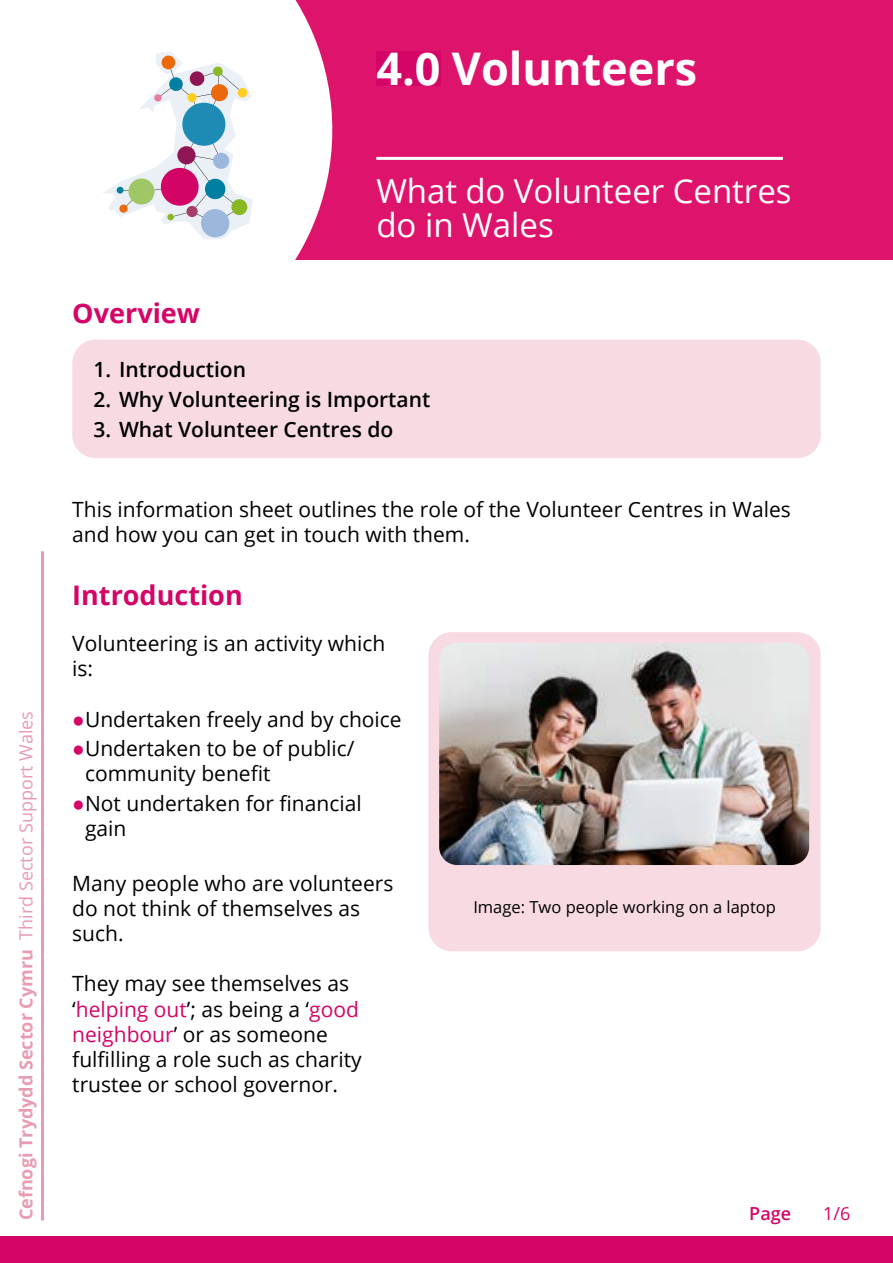
<style>
.page{position:relative;width:893px;height:1263px;background:#fff}
.page>*{position:absolute;margin:0;border:0;box-sizing:border-box;transform-origin:0 0}
.MainSectionHeading{font:700 45px "Open Sans";color:#fff}
.MainSubSectionHeadin{font:33px "Open Sans";color:#fff}
.SectionHeading-Pink{font:700 27px "Open Sans";color:#d50467}
.Paragraph-Standard{font:21px/25.2px "Open Sans";color:#000}
.Paragraph-Overview{font:600 21px "Open Sans";color:#000}
.t1{font:700 18px "Open Sans";color:#e99bb1}
.t2{font:600 18px "Open Sans";color:#d50467}
.t3{font:18px "Open Sans";color:#d50467}
.Paragraph-ImageCapti{font:16.5px "Open Sans";color:#000}
.s1{font-weight:400}
.s2{font-family:"Helvetica";color:#d50467}
.s3{color:#d50467}
</style>
<div class="page">
<div style="left:0;top:0;width:893px;height:259px;background:#de146c"></div>
<div style="left:0;top:0;width:333px;height:259px;background:#fff"></div>
<hr style="left:41px;top:551px;width:3px;height:669px;background:#e99bb1">
<div style="left:72px;top:340px;width:749px;height:118px;background:#f7dae2;border-radius:23px"></div>
<div style="left:376px;top:51px;width:65px;height:34px;background:#d50467"></div>
<hr style="left:376px;top:157px;width:407px;height:3px;background:#fff">
<svg style="left:102px;top:52px;width:150px;height:187px;background:#dedee4"></svg>
<div style="left:190px;top:71px;width:14px;height:15px;background:#8f1554;border-radius:50%"></div>
<div style="left:211px;top:84px;width:17px;height:17px;background:#eb690c;border-radius:50%"></div>
<div style="left:213px;top:66px;width:10px;height:10px;background:#89b825;border-radius:50%"></div>
<div style="left:0;top:1236px;width:893px;height:27px;background:#d50467"></div>
<div style="left:428px;top:632px;width:393px;height:319px;background:#f7dae2;border-radius:23px"></div>
<img style="left:439px;top:643px;width:370px;height:222px">
<h1 class="MainSectionHeading" style="left:376px;top:37px;width:322px">4.0 Volunteers</h1>
<p class="t1" style="left:13px;top:1220px;width:511px;rotate:-90deg">Cefnogi Trydydd Sector Cymru <span class="s1">Third Sector Support Wales</span></p>
<h2 class="MainSubSectionHeadin" style="left:376px;top:168px;width:417px">What do Volunteer Centres</h2>
<h3 class="SectionHeading-Pink" style="left:72px;top:294px;width:129px">Overview</h3>
<h2 class="MainSubSectionHeadin" style="left:376px;top:202px;width:179px">do in Wales</h2>
<p class="Paragraph-Overview" style="left:94px;top:355px;width:154px">1. Introduction</p>
<p class="Paragraph-Overview" style="left:94px;top:385px;width:338px">2. Why Volunteering is Important</p>
<p class="Paragraph-Overview" style="left:94px;top:415px;width:301px">3. What Volunteer Centres do</p>
<p class="Paragraph-Standard" style="left:72px;top:496px;width:720px">This information sheet outlines the role of the Volunteer Centres in Wales and how you can get in touch with them.</p>
<h3 class="SectionHeading-Pink" style="left:72px;top:576px;width:172px">Introduction</h3>
<p class="Paragraph-Standard" style="left:72px;top:630px;width:314px">Volunteering is an activity which is:</p>
<p class="Paragraph-Standard" style="left:72px;top:706px;width:331px"><span class="s2">●</span>Undertaken freely and by choice</p>
<p class="Paragraph-Standard" style="left:85px;top:735px;width:271px;text-indent:-13px"><span class="s2">●</span>Undertaken to be of public/ community benefit</p>
<p class="Paragraph-Standard" style="left:85px;top:790px;width:278px;text-indent:-13px"><span class="s2">●</span>Not undertaken for financial gain</p>
<p class="Paragraph-Standard" style="left:72px;top:870px;width:323px">Many people who are volunteers do not think of themselves as such.</p>
<p class="Paragraph-Standard" style="left:72px;top:971px;width:291px">They may see themselves as ‘<span class="s3">helping out</span>’; as being a ‘<span class="s3">good neighbour</span>’ or as someone fulfilling a role such as charity trustee or school governor.</p>
<p class="Paragraph-ImageCapti" style="left:473px;top:895px;width:304px">Image: Two people working on a laptop</p>
<p class="t2" style="left:749px;top:1201px;width:43px">Page</p>
<p class="t3" style="left:823px;top:1201px;width:29px">1/6</p>
</div>
